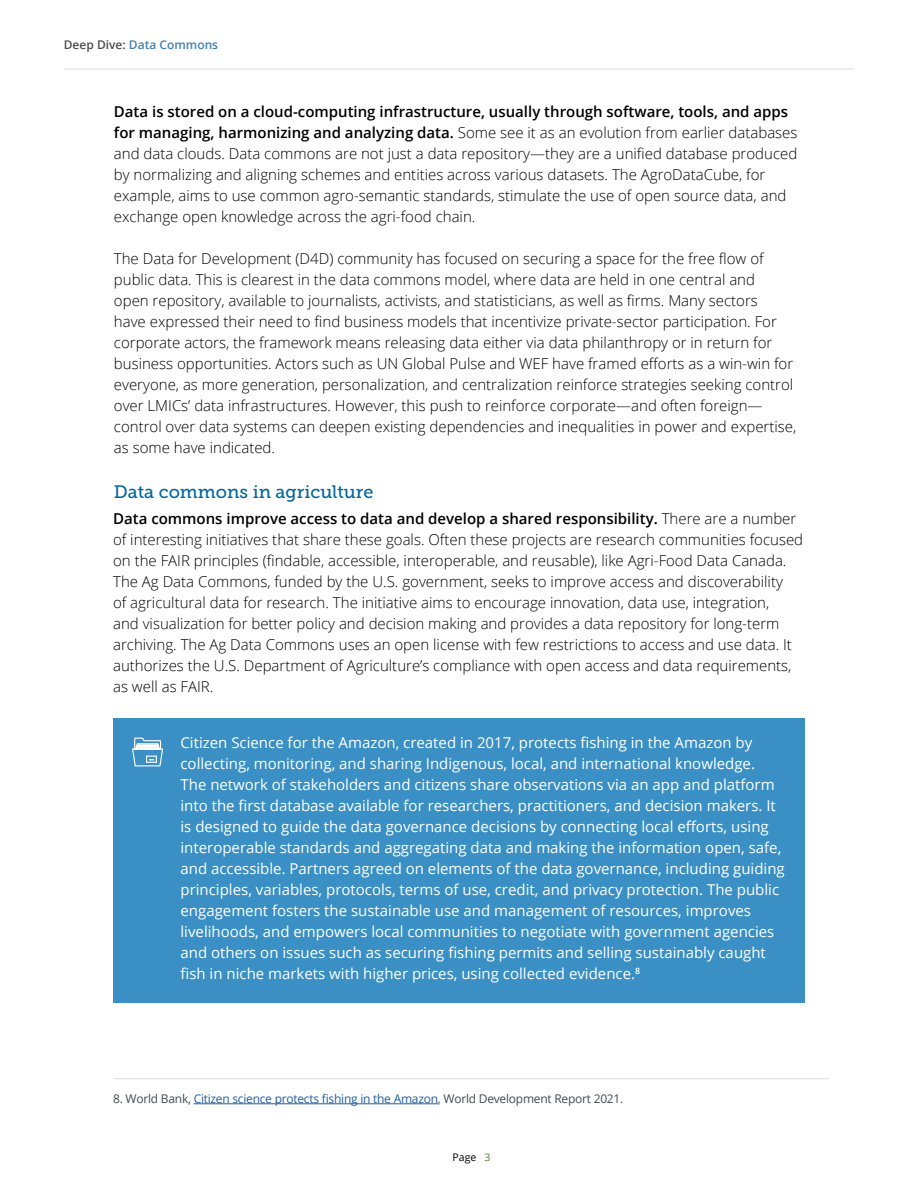
<style>
.page{position:relative;width:918px;height:1188px;background:#fff}
.page>*{position:absolute;margin:0;border:0;box-sizing:border-box;transform-origin:0 0}
.t1{font:18px "Museo Slab 500";color:#00669e}
.t2{font:300 15px/21px "Open Sans";color:#000}
.t3{font:15px/21px "Open Sans";color:#fff}
.t4{font:12px "Open Sans";letter-spacing:-.02em;color:#3f4c54}
.t5{font:600 12px "Open Sans";color:#4280b2}
.t6{font:10.5px "Open Sans";color:#000}
.s1{color:#4d4d4d}
.s2{font-weight:600}
.s3{color:#215e9e}
.s4{color:#52843c}
</style>
<div class="page">
<div style="left:113px;top:718px;width:692px;height:284px;background:#3a90c5"></div>
<hr style="left:194px;top:1103px;width:244px;height:1px;background:#215e9e">
<hr style="left:114px;top:1078px;width:716px;height:1px;background:#dcddde">
<svg style="left:132px;top:737px;width:31px;height:30px"></svg>
<hr style="left:64px;top:69px;width:790px;height:1px;background:#dcddde">
<p class="t5" style="left:64px;top:37px;width:156px"><span class="s1">Deep Dive:</span> Data Commons</p>
<p class="t2" style="left:114px;top:101px;width:685px"><span class="s2">Data is stored on a cloud-computing infrastructure, usually through software, tools, and apps for managing, harmonizing and analyzing data.</span> Some see it as an evolution from earlier databases and data clouds. Data commons are not just a data repository—they are a unified database produced by normalizing and aligning schemes and entities across various datasets. The AgroDataCube, for example, aims to use common agro-semantic standards, stimulate the use of open source data, and exchange open knowledge across the agri-food chain.</p>
<p class="t2" style="left:114px;top:248px;width:684px">The Data for Development (D4D) community has focused on securing a space for the free flow of public data. This is clearest in the data commons model, where data are held in one central and<br>open repository, available to journalists, activists, and statisticians, as well as firms. Many sectors<br>have expressed their need to find business models that incentivize private-sector participation. For corporate actors, the framework means releasing data either via data philanthropy or in return for business opportunities. Actors such as UN Global Pulse and WEF have framed efforts as a win-win for everyone, as more generation, personalization, and centralization reinforce strategies seeking control over LMICs’ data infrastructures. However, this push to reinforce corporate—and often foreign— control over data systems can deepen existing dependencies and inequalities in power and expertise, as some have indicated.</p>
<p class="t1" style="left:114px;top:482px;width:261px">Data commons in agriculture</p>
<p class="t2" style="left:113px;top:508px;width:692px"><span class="s2">Data commons improve access to data and develop a shared responsibility.</span> There are a number of interesting initiatives that share these goals. Often these projects are research communities focused on the FAIR principles (findable, accessible, interoperable, and reusable), like Agri-Food Data Canada.<br>The Ag Data Commons, funded by the U.S. government, seeks to improve access and discoverability<br>of agricultural data for research. The initiative aims to encourage innovation, data use, integration,<br>and visualization for better policy and decision making and provides a data repository for long-term archiving. The Ag Data Commons uses an open license with few restrictions to access and use data. It authorizes the U.S. Department of Agriculture’s compliance with open access and data requirements, as well as FAIR.</p>
<p class="t3" style="left:181px;top:732px;width:606px">Citizen Science for the Amazon, created in 2017, protects fishing in the Amazon by collecting, monitoring, and sharing Indigenous, local, and international knowledge.<br>The network of stakeholders and citizens share observations via an app and platform into the first database available for researchers, practitioners, and decision makers. It is designed to guide the data governance decisions by connecting local efforts, using interoperable standards and aggregating data and making the information open, safe, and accessible. Partners agreed on elements of the data governance, including guiding principles, variables, protocols, terms of use, credit, and privacy protection. The public engagement fosters the sustainable use and management of resources, improves livelihoods, and empowers local communities to negotiate with government agencies and others on issues such as securing fishing permits and selling sustainably caught fish in niche markets with higher prices, using collected evidence.<sup>8</sup></p>
<p class="t4" style="left:113px;top:1090px;width:512px">8. World Bank, <span class="s3">Citizen science protects fishing in the Amazon</span>, World Development Report 2021.</p>
<p class="t6" style="left:453px;top:1150px;width:39px">Page <span class="s4">3</span></p>
</div>
